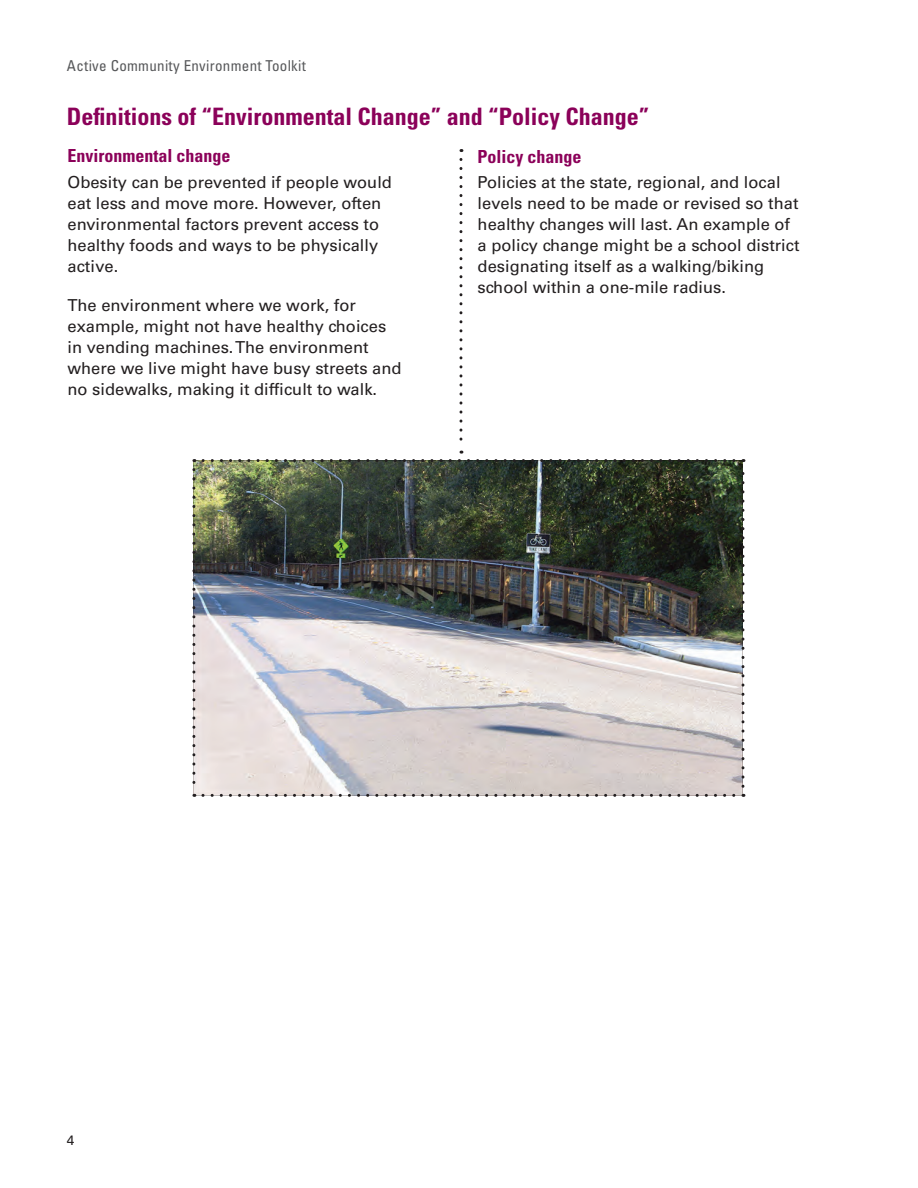
<style>
.page{position:relative;width:918px;height:1188px;background:#fff}
.page>*{position:absolute;margin:0;border:0;box-sizing:border-box;transform-origin:0 0}
.subhead{font:700 condensed 24px "Univers LT Std";color:#8b0159}
.subhead2{font:700 condensed 18px "Univers LT Std";color:#8b0159}
.body{font:16.5px/21px "Univers LT Std";color:#231f20}
.t1{font:condensed 15px "Univers LT Std";letter-spacing:.02em;color:#57585a}
.body-2{font:13.5px "Univers LT Std";color:#231f20}
</style>
<div class="page">
<img style="left:194px;top:461px;width:549px;height:334px">
<svg style="left:192px;top:470px;width:3px;height:327px"></svg>
<svg style="left:203px;top:794px;width:541px;height:3px"></svg>
<svg style="left:741px;top:459px;width:3px;height:327px"></svg>
<svg style="left:194px;top:159px;width:540px;height:303px"></svg>
<p class="t1" style="left:67px;top:57px;width:241px">Active Community Environment Toolkit</p>
<p class="subhead" style="left:67px;top:102px;width:584px">Definitions of “Environmental Change” and “Policy Change”</p>
<p class="subhead2" style="left:68px;top:145px;width:164px">Environmental change</p>
<p class="body" style="left:68px;top:171px;width:326px">Obesity can be prevented if people would eat less and move more. However, often environmental factors prevent access to healthy foods and ways to be physically active.</p>
<p class="body" style="left:68px;top:294px;width:336px">The environment where we work, for example, might not have healthy choices in vending machines. The environment where we live might have busy streets and no sidewalks, making it difficult to walk.</p>
<p class="subhead2" style="left:478px;top:145px;width:106px">Policy change</p>
<p class="body" style="left:478px;top:172px;width:323px">Policies at the state, regional, and local levels need to be made or revised so that healthy changes will last. An example of a policy change might be a school district designating itself as a walking/biking school within a one-mile radius.</p>
<p class="body-2" style="left:67px;top:1132px;width:9px">4</p>
</div>
